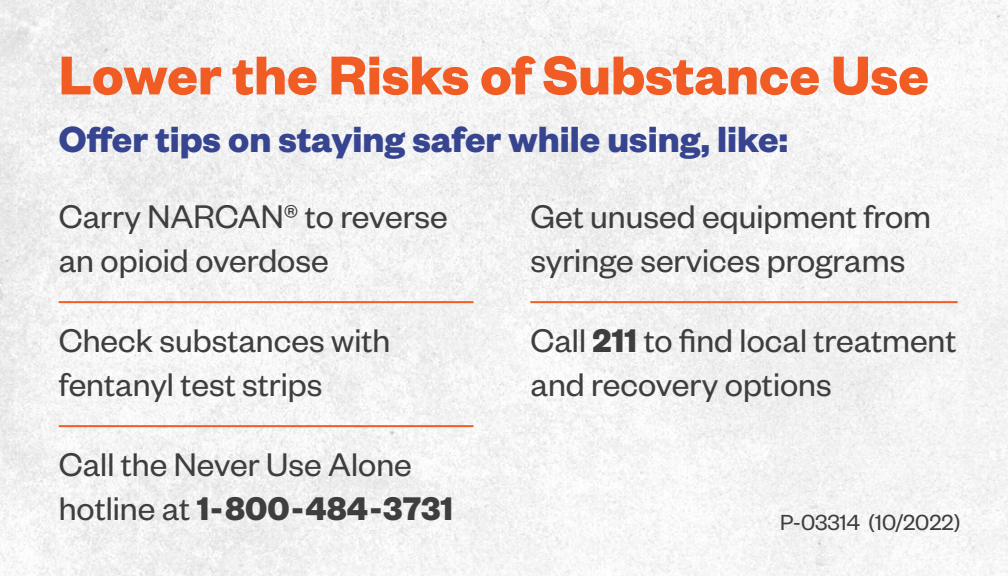
<style>
.page{position:relative;width:1008px;height:576px;background:#fff}
.page>*{position:absolute;margin:0;border:0;box-sizing:border-box;transform-origin:0 0}
.t1{font:700 60px "Founders Grotesk";color:#f15b24}
.t2{font:700 40px "Founders Grotesk";color:#37448f}
.t3{font:36px/44px "Founders Grotesk";color:#3e3e3f}
.t4{font:24px "Founders Grotesk";color:#3e3e3f}
.s1{font-weight:700}
</style>
<div class="page">
<img style="left:0;top:0;width:1008px;height:576px">
<hr style="left:59px;top:301px;width:414px;height:2px;background:#f15b24">
<hr style="left:59px;top:425px;width:414px;height:2px;background:#f15b24">
<hr style="left:530px;top:301px;width:428px;height:2px;background:#f15b24">
<h1 class="t1" style="left:59px;top:37px;width:872px">Lower the Risks of Substance Use</h1>
<p class="t2" style="left:59px;top:114px;width:731px">Offer tips on staying safer while using, like:</p>
<p class="t3" style="left:59px;top:193px;width:391px">Carry NARCAN® to reverse an opioid overdose</p>
<p class="t3" style="left:59px;top:317px;width:333px">Check substances with fentanyl test strips</p>
<p class="t3" style="left:59px;top:441px;width:396px">Call the Never Use Alone hotline at <span class="s1">1-800-484-3731</span></p>
<p class="t3" style="left:530px;top:193px;width:402px">Get unused equipment from syringe services programs</p>
<p class="t3" style="left:530px;top:317px;width:428px">Call <span class="s1">211</span> to find local treatment and recovery options</p>
<p class="t4" style="left:780px;top:508px;width:182px">P-03314 (10/2022)</p>
</div>
